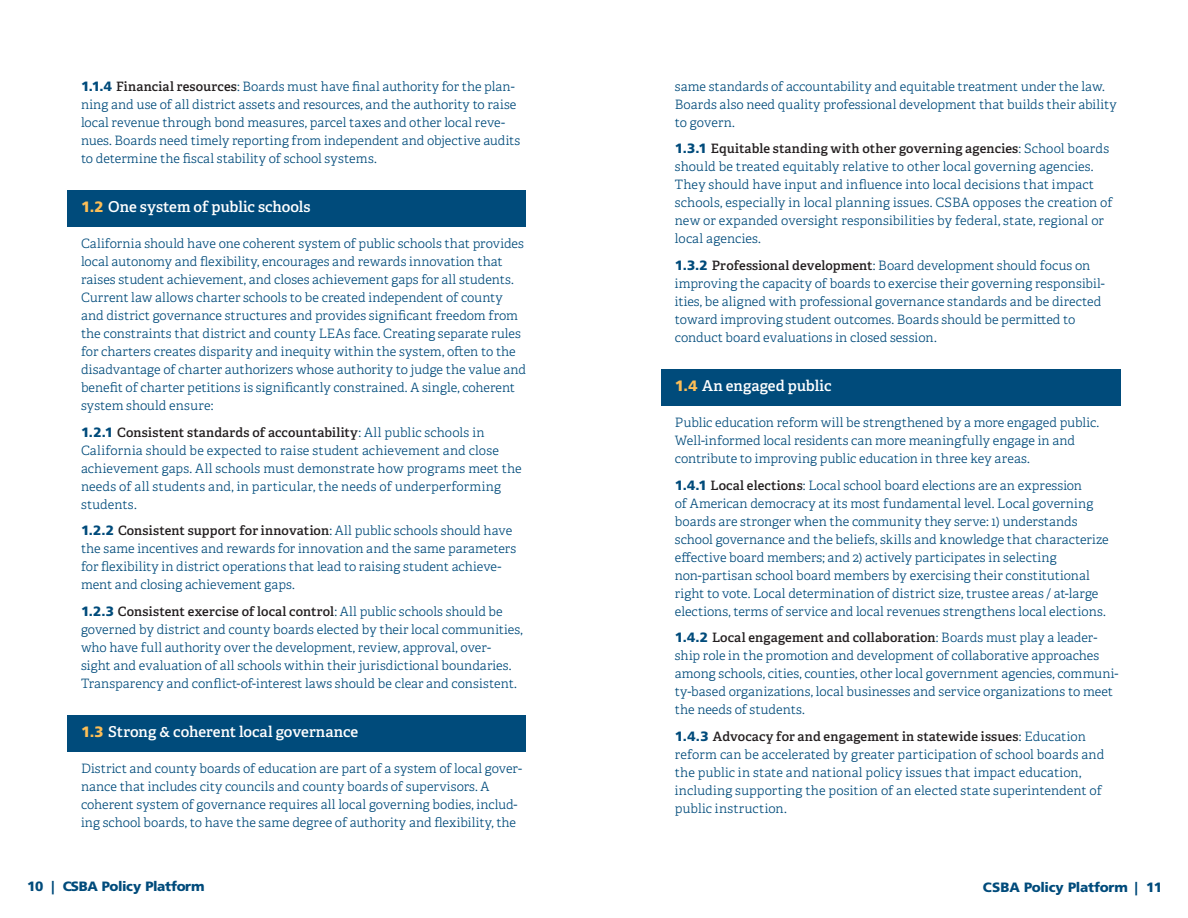
<style>
.page{position:relative;width:1188px;height:918px;background:#fff}
.page>*{position:absolute;margin:0;border:0;box-sizing:border-box;transform-origin:0 0}
.Levers__shaded{font:600 15px "Adelle";color:#fff}
.t1{font:900 13.5px "Frutiger LT Std";letter-spacing:-.025em;color:#004b7b}
._1_Indented_Body_Nes{font:300 12.9px/18px "Adelle";letter-spacing:.005em;color:#004b7b}
.Indented_Body_2{font:300 12.9px/18px "Adelle";letter-spacing:.005em;color:#004b7b}
.s1{font-family:"Frutiger LT Std";font-weight:900;font-size:13.5px}
.s2{font-weight:600;color:#231f20}
.s3{font-family:"Frutiger LT Std";font-weight:900;color:#fdbe56}
</style>
<div class="page">
<div style="left:68px;top:190px;width:458px;height:37px;background:#004b7b"></div>
<div style="left:68px;top:715px;width:458px;height:37px;background:#004b7b"></div>
<div style="left:661px;top:369px;width:459px;height:37px;background:#004b7b"></div>
<p class="_1_Indented_Body_Nes" style="left:81px;top:78px;width:441px"><span class="s1">1.1.4</span> <span class="s2">Financial resources</span>: Boards must have final authority for the plan&shy;ning and use of all district assets and resources, and the authority to raise local revenue through bond measures, parcel taxes and other local reve&shy;nues. Boards need timely reporting from independent and objective audits to determine the fiscal stability of school systems.</p>
<p class="Levers__shaded" style="left:81px;top:198px;width:231px"><span class="s3">1.2</span> One system of public schools</p>
<p class="Indented_Body_2" style="left:81px;top:235px;width:447px">California should have one coherent system of public schools that provides local autonomy and flexibility, encourages and rewards innovation that raises student achievement, and closes achievement gaps for all students.<br>Current law allows charter schools to be created independent of county and district governance structures and provides significant freedom from the constraints that district and county LEAs face. Creating separate rules for charters creates disparity and inequity within the system, often to the disadvantage of charter authorizers whose authority to judge the value and benefit of charter petitions is significantly constrained. A single, coherent system should ensure:</p>
<p class="_1_Indented_Body_Nes" style="left:81px;top:424px;width:442px"><span class="s1">1.2.1</span> <span class="s2">Consistent standards of accountability</span>: All public schools in California should be expected to raise student achievement and close achievement gaps. All schools must demonstrate how programs meet the needs of all students and, in particular, the needs of underperforming students.</p>
<p class="_1_Indented_Body_Nes" style="left:81px;top:522px;width:437px"><span class="s1">1.2.2</span> <span class="s2">Consistent support for innovation</span>: All public schools should have the same incentives and rewards for innovation and the same parameters for flexibility in district operations that lead to raising student achieve&shy;ment and closing achievement gaps.</p>
<p class="_1_Indented_Body_Nes" style="left:81px;top:603px;width:443px"><span class="s1">1.2.3</span> <span class="s2">Consistent exercise of local control</span>: All public schools should be governed by district and county boards elected by their local communities, who have full authority over the development, review, approval, over&shy;sight and evaluation of all schools within their jurisdictional boundaries.<br>Transparency and conflict-of-interest laws should be clear and consistent.</p>
<p class="Levers__shaded" style="left:81px;top:723px;width:279px"><span class="s3">1.3</span> Strong &amp; coherent local governance</p>
<p class="Indented_Body_2" style="left:81px;top:760px;width:443px">District and county boards of education are part of a system of local gover&shy;nance that includes city councils and county boards of supervisors. A coherent system of governance requires all local governing bodies, includ&shy;ing school boards, to have the same degree of authority and flexibility, the</p>
<p class="Indented_Body_2" style="left:675px;top:77px;width:443px">same standards of accountability and equitable treatment under the law.<br>Boards also need quality professional development that builds their ability to govern.</p>
<p class="_1_Indented_Body_Nes" style="left:675px;top:140px;width:439px"><span class="s1">1.3.1</span> <span class="s2">Equitable standing with other governing agencies</span>: School boards should be treated equitably relative to other local governing agencies.<br>They should have input and influence into local decisions that impact schools, especially in local planning issues. CSBA opposes the creation of new or expanded oversight responsibilities by federal, state, regional or local agencies.</p>
<p class="_1_Indented_Body_Nes" style="left:675px;top:257px;width:431px"><span class="s1">1.3.2</span> <span class="s2">Professional development</span>: Board development should focus on improving the capacity of boards to exercise their governing responsibil&shy;ities, be aligned with professional governance standards and be directed toward improving student outcomes. Boards should be permitted to conduct board evaluations in closed session.</p>
<p class="Levers__shaded" style="left:675px;top:377px;width:158px"><span class="s3">1.4</span> An engaged public</p>
<p class="Indented_Body_2" style="left:675px;top:414px;width:426px">Public education reform will be strengthened by a more engaged public.<br>Well-informed local residents can more meaningfully engage in and contribute to improving public education in three key areas.</p>
<p class="_1_Indented_Body_Nes" style="left:675px;top:476px;width:435px"><span class="s1">1.4.1</span> <span class="s2">Local elections</span>: Local school board elections are an expression<br>of American democracy at its most fundamental level. Local governing boards are stronger when the community they serve: 1) understands school governance and the beliefs, skills and knowledge that characterize effective board members; and 2) actively participates in selecting non-partisan school board members by exercising their constitutional right to vote. Local determination of district size, trustee areas / at-large elections, terms of service and local revenues strengthens local elections.</p>
<p class="_1_Indented_Body_Nes" style="left:675px;top:629px;width:445px"><span class="s1">1.4.2</span> <span class="s2">Local engagement and collaboration</span>: Boards must play a leader&shy;ship role in the promotion and development of collaborative approaches among schools, cities, counties, other local government agencies, communi&shy;ty-based organizations, local businesses and service organizations to meet the needs of students.</p>
<p class="_1_Indented_Body_Nes" style="left:675px;top:728px;width:431px"><span class="s1">1.4.3</span> <span class="s2">Advocacy for and engagement in statewide issues</span>: Education reform can be accelerated by greater participation of school boards and the public in state and national policy issues that impact education, including supporting the position of an elected state superintendent of public instruction.</p>
<p class="t1" style="left:27px;top:879px;width:179px">10 | CSBA Policy Platform</p>
<p class="t1" style="left:983px;top:879px;width:181px">CSBA Policy Platform | 11</p>
</div>
